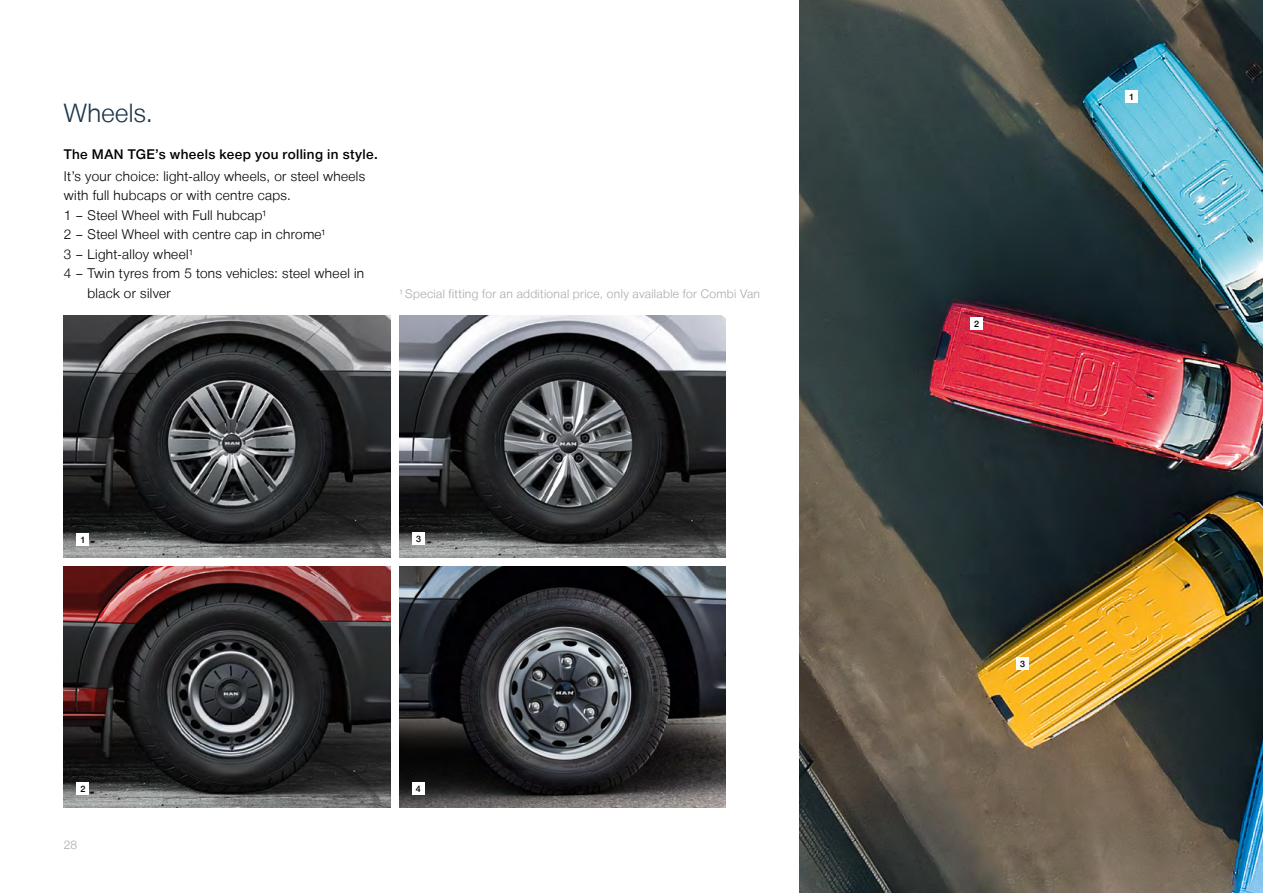
<style>
.page{position:relative;width:1263px;height:893px;background:#fff}
.page>*{position:absolute;margin:0;border:0;box-sizing:border-box;transform-origin:0 0}
.t1{font:300 25.5px "Man Global";letter-spacing:.015em;color:#1d3648}
.t2{font:300 13.5px "Man Global";letter-spacing:.025em;color:#000}
.t3{font:500 13.5px "Man Global";letter-spacing:.025em;color:#000}
.t4{font:300 12px "Man Global";letter-spacing:.03em;color:#a7a9ac}
.t5{font:500 9px "Man Global";color:#000}
</style>
<div class="page">
<img style="left:64px;top:316px;width:326px;height:241px">
<img style="left:64px;top:566px;width:326px;height:242px">
<img style="left:399px;top:566px;width:327px;height:242px">
<img style="left:399px;top:316px;width:327px;height:241px">
<img style="left:799px;top:0;width:464px;height:893px">
<div style="left:970px;top:317px;width:13px;height:13px;background:#fff"></div>
<div style="left:1016px;top:657px;width:13px;height:13px;background:#fff"></div>
<div style="left:1125px;top:90px;width:13px;height:13px;background:#fff"></div>
<div style="left:77px;top:533px;width:12px;height:13px;background:#fff"></div>
<div style="left:77px;top:782px;width:12px;height:13px;background:#fff"></div>
<div style="left:412px;top:532px;width:13px;height:13px;background:#fff"></div>
<div style="left:412px;top:782px;width:13px;height:13px;background:#fff"></div>
<h1 class="t1" style="left:64px;top:99px;width:91px">Wheels.</h1>
<p class="t3" style="left:64px;top:146px;width:315px">The MAN TGE’s wheels keep you rolling in style.</p>
<p class="t2" style="left:64px;top:168px;width:303px">It’s your choice: light-alloy wheels, or steel wheels</p>
<p class="t2" style="left:64px;top:188px;width:229px">with full hubcaps or with centre caps.</p>
<p class="t2" style="left:64px;top:207px;width:204px">1 – Steel Wheel with Full hubcap¹</p>
<p class="t2" style="left:64px;top:227px;width:263px">2 – Steel Wheel with centre cap in chrome¹</p>
<p class="t2" style="left:64px;top:246px;width:131px">3 – Light-alloy wheel¹</p>
<p class="t2" style="left:64px;top:266px;width:302px">4 – Twin tyres from 5 tons vehicles: steel wheel in</p>
<p class="t2" style="left:88px;top:285px;width:85px">black or silver</p>
<p class="t4" style="left:399px;top:287px;width:362px">¹ Special fitting for an additional price, only available for Combi Van</p>
<p class="t5" style="left:80px;top:534px;width:7px">1</p>
<p class="t5" style="left:416px;top:533px;width:7px">3</p>
<p class="t5" style="left:80px;top:784px;width:7px">2</p>
<p class="t4" style="left:64px;top:838px;width:15px">28</p>
<p class="t5" style="left:416px;top:784px;width:7px">4</p>
<p class="t5" style="left:974px;top:318px;width:7px">2</p>
<p class="t5" style="left:1129px;top:92px;width:7px">1</p>
<p class="t5" style="left:1020px;top:659px;width:7px">3</p>
</div>
